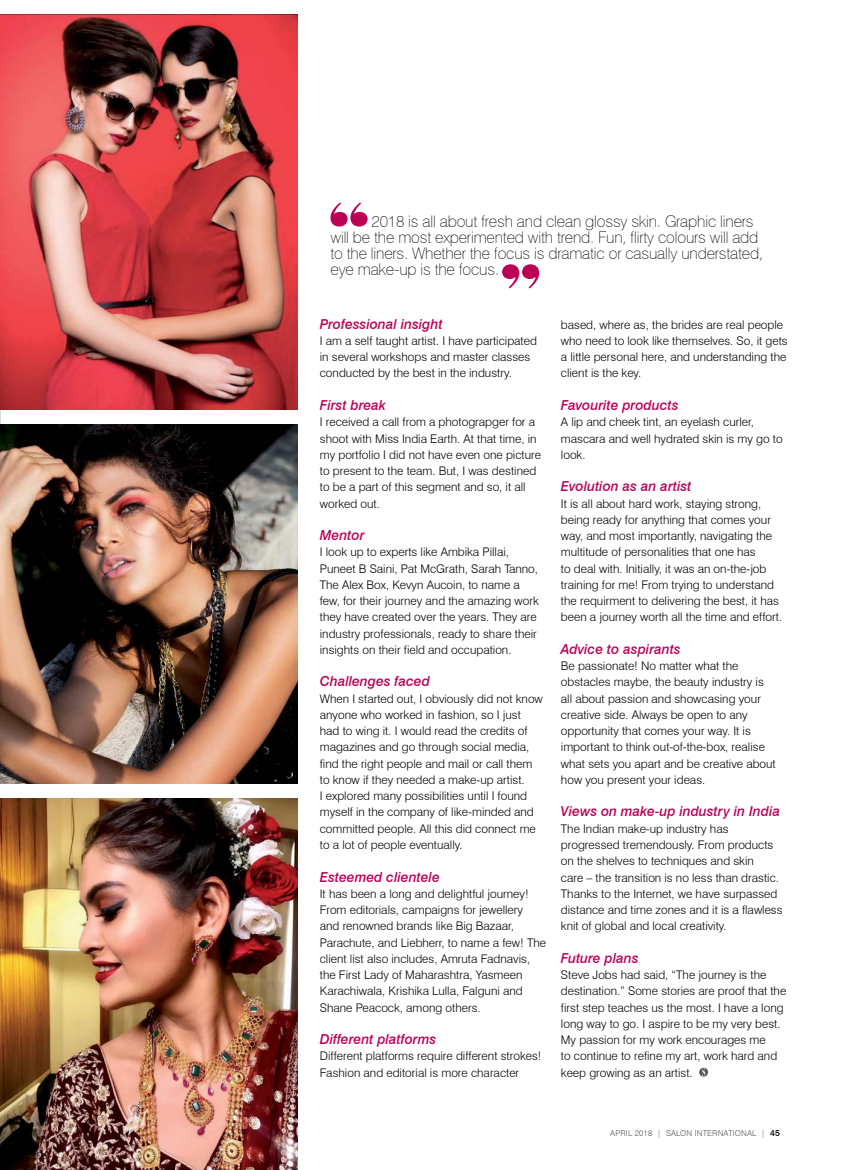
<style>
.page{position:relative;width:851px;height:1170px;background:#fff}
.page>*{position:absolute;margin:0;border:0;box-sizing:border-box;transform-origin:0 0}
.t1{font:100 16px/16.1px "Swiss 721 BT";letter-spacing:-.01em;color:#000}
.t2{font:italic 500 13.75px "Swiss 721 BT";color:#bb0056}
.t3{font:300 11.88px/16.2px "Swiss 721 BT";color:#000}
.t4{font:300 8.12px "Swiss 721 BT";letter-spacing:.02em;color:#58595b}
.s1{font-weight:500;font-size:8.75px;color:#000}
</style>
<div class="page">
<svg style="left:699px;top:1067px;width:9px;height:9px"></svg>
<svg style="left:330px;top:202px;width:37px;height:24px"></svg>
<svg style="left:502px;top:264px;width:37px;height:24px"></svg>
<img style="left:0;top:14px;width:298px;height:396px">
<img style="left:0;top:798px;width:298px;height:371px">
<img style="left:0;top:424px;width:298px;height:359px">
<h1 class="t1" style="left:330px;top:213px;width:434px;text-indent:41px">2018 is all about fresh and clean glossy skin. Graphic liners will be the most experimented with trend. Fun, irty colours will add to the liners. Whether the focus is dramatic or casually understated, eye make-up is the focus.</h1>
<p class="t2" style="left:320px;top:315px;width:124px">Professional insight</p>
<p class="t3" style="left:320px;top:332px;width:219px">I am a self taught artist. I have participated in several workshops and master classes conducted by the best in the industry.</p>
<p class="t2" style="left:320px;top:397px;width:68px">First break</p>
<p class="t3" style="left:320px;top:414px;width:223px">I received a call from a photograpger for a shoot with Miss India Earth. At that time, in my portfolio I did not have even one picture to present to the team. But, I was destined to be a part of this segment and so, it all worked out.</p>
<p class="t2" style="left:320px;top:527px;width:46px">Mentor</p>
<p class="t3" style="left:320px;top:544px;width:220px">I look up to experts like Ambika Pillai, Puneet B Saini, Pat McGrath, Sarah Tanno, The Alex Box, Kevyn Aucoin, to name a few, for their journey and the amazing work they have created over the years. They are industry professionals, ready to share their insights on their field and occupation.</p>
<p class="t2" style="left:320px;top:673px;width:111px">Challenges faced</p>
<p class="t3" style="left:320px;top:690px;width:224px">When I started out, I obviously did not know anyone who worked in fashion, so I just had to wing it. I would read the credits of magazines and go through social media, find the right people and mail or call them to know if they needed a make-up artist.<br>I explored many possibilities until I found myself in the company of like-minded and committed people. All this did connect me to a lot of people eventually.</p>
<p class="t2" style="left:320px;top:868px;width:121px">Esteemed clientele</p>
<p class="t3" style="left:320px;top:885px;width:228px">It has been a long and delightful journey!<br>From editorials, campaigns for jewellery<br>and renowned brands like Big Bazaar, Parachute, and Liebherr, to name a few! The client list also includes, Amruta Fadnavis, the First Lady of Maharashtra, Yasmeen Karachiwala, Krishika Lulla, Falguni and Shane Peacock, among others.</p>
<p class="t2" style="left:320px;top:1030px;width:118px">Different platforms</p>
<p class="t3" style="left:320px;top:1047px;width:223px">Different platforms require different strokes!<br>Fashion and editorial is more character</p>
<p class="t3" style="left:561px;top:316px;width:228px">based, where as, the brides are real people who need to look like themselves. So, it gets a little personal here, and understanding the client is the key.</p>
<p class="t2" style="left:561px;top:397px;width:119px">Favourite products</p>
<p class="t3" style="left:561px;top:414px;width:223px">A lip and cheek tint, an eyelash curler, mascara and well hydrated skin is my go to look.</p>
<p class="t2" style="left:561px;top:478px;width:132px">Evolution as an artist</p>
<p class="t3" style="left:561px;top:495px;width:223px">It is all about hard work, staying strong, being ready for anything that comes your way, and most importantly, navigating the multitude of personalities that one has<br>to deal with. Initially, it was an on-the-job training for me! From trying to understand the requirment to delivering the best, it has been a journey worth all the time and effort.</p>
<p class="t2" style="left:561px;top:640px;width:121px">Advice to aspirants</p>
<p class="t3" style="left:561px;top:657px;width:216px">Be passionate! No matter what the obstacles maybe, the beauty industry is all about passion and showcasing your creative side. Always be open to any opportunity that comes your way. It is important to think out-of-the-box, realise what sets you apart and be creative about how you present your ideas.</p>
<p class="t2" style="left:561px;top:803px;width:221px">Views on make-up industry in India</p>
<p class="t3" style="left:561px;top:820px;width:223px">The Indian make-up industry has progressed tremendously. From products on the shelves to techniques and skin<br>care – the transition is no less than drastic.<br>Thanks to the Internet, we have surpassed distance and time zones and it is a flawless knit of global and local creativity.</p>
<p class="t2" style="left:561px;top:949px;width:79px">Future plans</p>
<p class="t3" style="left:561px;top:966px;width:227px">Steve Jobs had said, “The journey is the destination.” Some stories are proof that the first step teaches us the most. I have a long long way to go. I aspire to be my very best.<br>My passion for my work encourages me<br>to continue to refine my art, work hard and keep growing as an artist.</p>
<p class="t4" style="left:610px;top:1127px;width:171px">APRIL 2018 | SALON INTERNATIONAL | <span class="s1">45</span></p>
</div>
